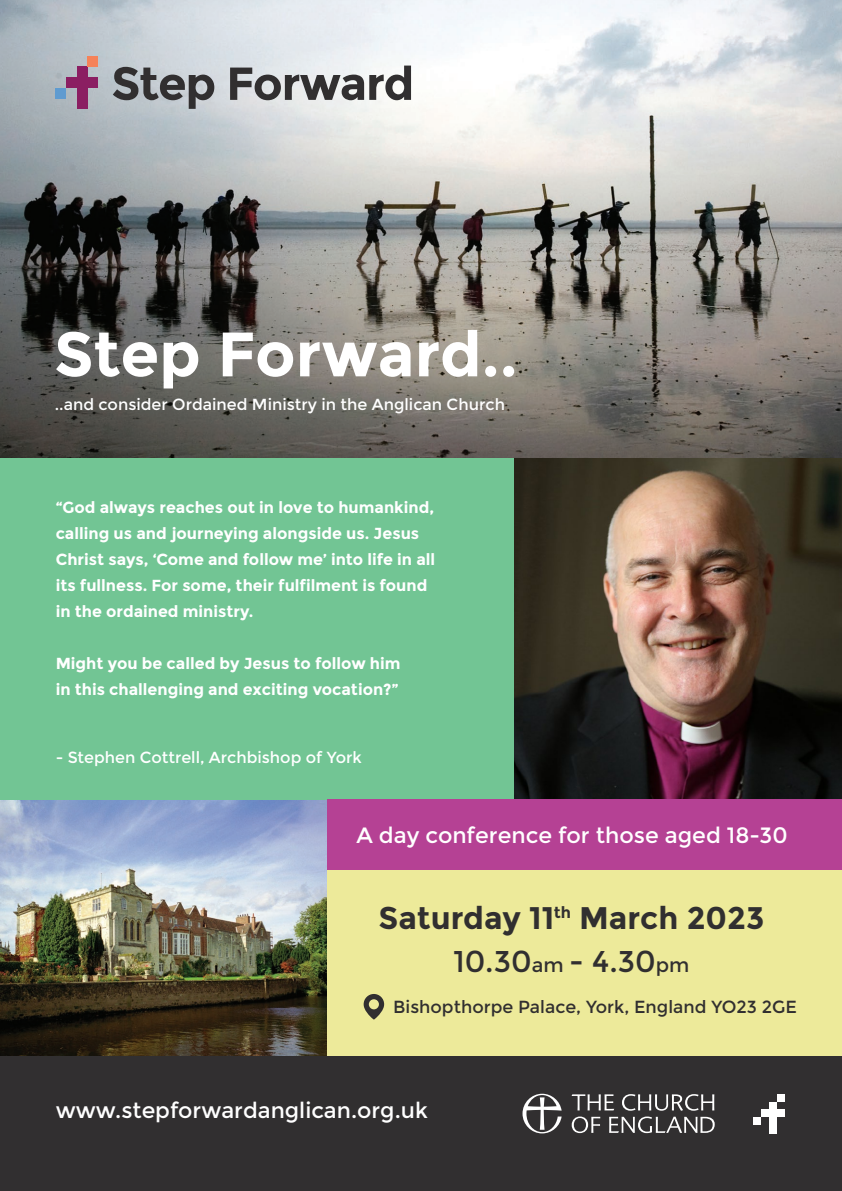
<style>
.page{position:relative;width:842px;height:1191px;background:#fff}
.page>*{position:absolute;margin:0;border:0;box-sizing:border-box;transform-origin:0 0}
.t1{font:700 62.6px "Montserrat";color:#fff}
.t2{font:700 31.2px "Montserrat";color:#312f30}
.t3{font:30px "Montserrat";color:#312f30}
.t4{font:22.2px "Montserrat";color:#fff}
.t5{font:22px "Montserrat";color:#fff}
.t6{font:17.6px "Montserrat";color:#312f30}
.t7{font:700 16px/26px "Montserrat";color:#fff}
.t8{font:16px "Montserrat";color:#fff}
.t9{font:700 16px "Montserrat";color:#312f30}
.s1{font-size:20px}
.s2{font-size:30.8px}
</style>
<div class="page">
<img style="left:0;top:799px;width:327px;height:257px">
<div style="left:0;top:453px;width:515px;height:346px;background:#72c594"></div>
<img style="left:515px;top:457px;width:327px;height:342px">
<img style="left:0;top:0;width:842px;height:457px">
<svg style="left:113px;top:67px;width:101px;height:42px;background:#898c90"></svg>
<svg style="left:230px;top:66px;width:181px;height:34px"></svg>
<div style="left:77px;top:67px;width:10px;height:42px;background:#8b1e62"></div>
<div style="left:66px;top:77px;width:32px;height:11px;background:#8b1e62"></div>
<div style="left:56px;top:88px;width:10px;height:10px;background:#5f9bd0"></div>
<div style="left:87px;top:56px;width:11px;height:11px;background:#f58259"></div>
<div style="left:327px;top:799px;width:515px;height:257px;background:#edea9a"></div>
<div style="left:327px;top:799px;width:515px;height:70px;background:#b54194"></div>
<div style="left:0;top:1056px;width:842px;height:135px;background:#312f30"></div>
<div style="left:761px;top:1109px;width:8px;height:8px;background:#fff"></div>
<div style="left:753px;top:1117px;width:8px;height:8px;background:#fff"></div>
<div style="left:769px;top:1101px;width:8px;height:8px;background:#fff"></div>
<div style="left:766px;top:1109px;width:19px;height:8px;background:#fff"></div>
<div style="left:769px;top:1109px;width:8px;height:24px;background:#fff"></div>
<div style="left:777px;top:1093px;width:8px;height:8px;background:#fff"></div>
<svg style="left:522px;top:1093px;width:40px;height:40px"></svg>
<svg style="left:571px;top:1094px;width:43px;height:16px"></svg>
<svg style="left:622px;top:1094px;width:92px;height:16px"></svg>
<svg style="left:572px;top:1116px;width:28px;height:17px"></svg>
<svg style="left:609px;top:1116px;width:106px;height:17px"></svg>
<svg style="left:364px;top:994px;width:20px;height:25px"></svg>
<h1 class="t1" style="left:54px;top:317px;width:465px">Step Forward..</h1>
<p class="t8" style="left:55px;top:395px;width:452px">..and consider Ordained Ministry in the Anglican Church</p>
<p class="t7" style="left:56px;top:494px;width:381px">“God always reaches out in love to humankind, calling us and journeying alongside us. Jesus Christ says, ‘Come and follow me’ into life in all its fullness. For some, their fulfilment is found in the ordained ministry.</p>
<p class="t7" style="left:56px;top:650px;width:346px">Might you be called by Jesus to follow him in this challenging and exciting vocation?”</p>
<p class="t8" style="left:56px;top:748px;width:308px">- Stephen Cottrell, Archbishop of York</p>
<h3 class="t4" style="left:356px;top:822px;width:433px">A day conference for those aged 18-30</h3>
<h2 class="t2" style="left:379px;top:899px;width:387px">Saturday 11 March 2023</h2>
<p class="t9" style="left:554px;top:902px;width:19px">th</p>
<h3 class="t3" style="left:453px;top:944px;width:237px">10.30<span class="s1">am</span> <span class="s2">-</span> 4.30<span class="s1">pm</span></h3>
<p class="t6" style="left:393px;top:997px;width:405px">Bishopthorpe Palace, York, England YO23 2GE</p>
<h3 class="t5" style="left:56px;top:1097px;width:374px">www.stepforwardanglican.org.uk</h3>
</div>
